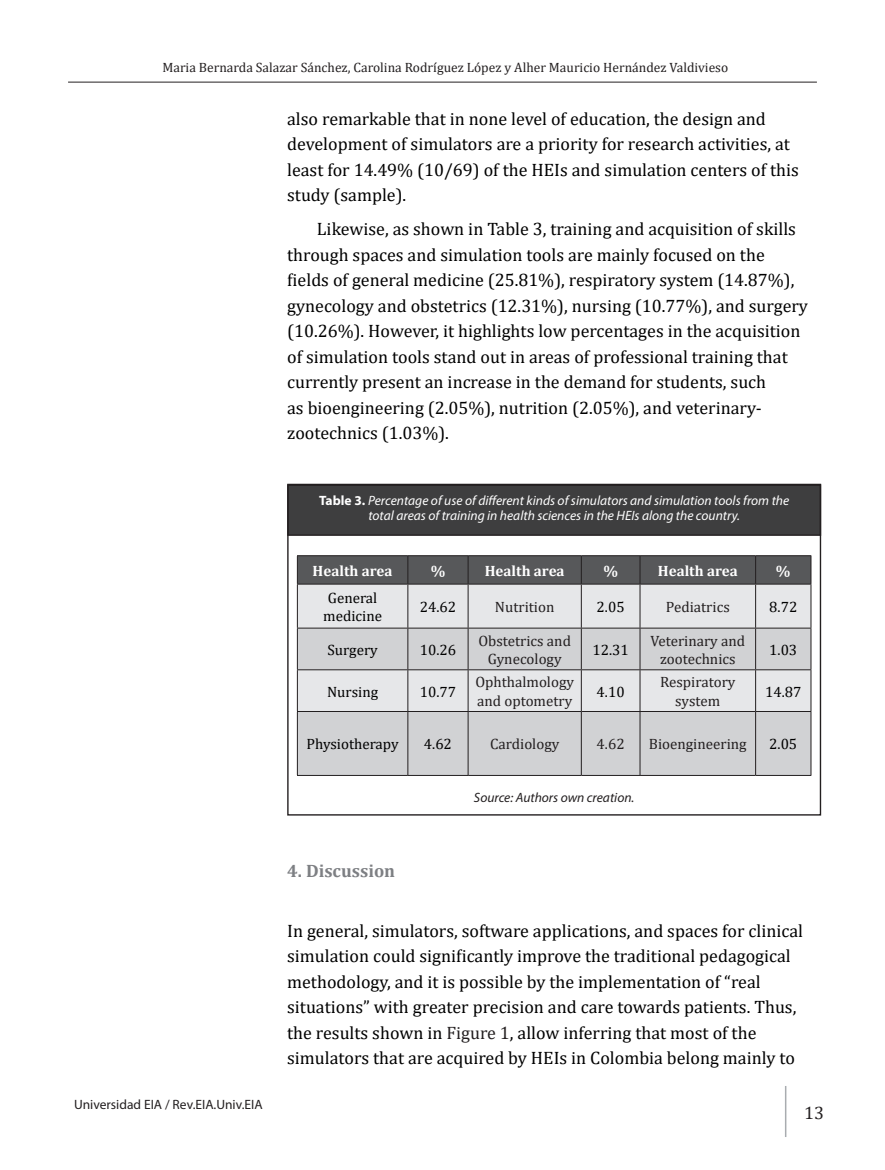
<style>
.page{position:relative;width:885px;height:1170px;background:#fff}
.page>*{position:absolute;margin:0;border:0;box-sizing:border-box;transform-origin:0 0}
.t1{font:18px/25.5px "Cambria";color:#000}
.t2{font:700 18px "Cambria";color:#7d7f83}
.t3{font:18px "Cambria";color:#231f20}
.t4{font:15px/18px "Cambria";color:#231f20;text-align:center}
.t5{font:15px/18px "Cambria";color:#000;text-align:center}
.t6{font:700 15px "Cambria";color:#fff}
.t7{font:italic 13.5px/14.5px "Myriad Pro";color:#fff;text-align:center}
.t8{font:13.5px "Cambria";color:#231f20}
.t9{font:13.5px "Myriad Pro";color:#231f20}
.t10{font:italic 13.5px "Myriad Pro";color:#231f20}
.s1{font-weight:700;font-style:normal}
.s2{color:#231f20}
</style>
<div class="page">
<hr style="left:68px;top:82px;width:748px;height:1px;background:#231f20">
<hr style="left:784px;top:1085px;width:2px;height:51px;background:#a9acb0">
<div style="left:288px;top:484px;width:532px;height:51px;background:#3e3e3f"></div>
<div style="left:287px;top:483px;width:534px;height:53px;border:1px solid #231f20"></div>
<div style="left:298px;top:584px;width:512px;height:43px;background:#e6e7e9"></div>
<svg style="left:298px;top:628px;width:512px;height:147px;background:#d4d5d7"></svg>
<svg style="left:297px;top:555px;width:514px;height:28px;background:#555658"></svg>
<hr style="left:297px;top:583px;width:111px;height:1px;background:#231f20">
<hr style="left:297px;top:584px;width:1px;height:43px;background:#231f20">
<hr style="left:408px;top:583px;width:60px;height:1px;background:#231f20">
<hr style="left:407px;top:584px;width:1px;height:43px;background:#231f20">
<hr style="left:468px;top:583px;width:113px;height:1px;background:#231f20">
<hr style="left:467px;top:584px;width:1px;height:43px;background:#231f20">
<hr style="left:581px;top:583px;width:59px;height:1px;background:#231f20">
<hr style="left:581px;top:584px;width:1px;height:43px;background:#231f20">
<hr style="left:640px;top:583px;width:115px;height:1px;background:#231f20">
<hr style="left:639px;top:584px;width:1px;height:43px;background:#231f20">
<hr style="left:755px;top:583px;width:56px;height:1px;background:#231f20">
<hr style="left:755px;top:584px;width:1px;height:43px;background:#231f20">
<hr style="left:810px;top:584px;width:1px;height:43px;background:#231f20">
<hr style="left:297px;top:627px;width:111px;height:1px;background:#231f20">
<hr style="left:297px;top:628px;width:1px;height:41px;background:#231f20">
<hr style="left:408px;top:627px;width:60px;height:1px;background:#231f20">
<hr style="left:407px;top:628px;width:1px;height:41px;background:#231f20">
<hr style="left:468px;top:627px;width:113px;height:1px;background:#231f20">
<hr style="left:467px;top:628px;width:1px;height:41px;background:#231f20">
<hr style="left:581px;top:627px;width:59px;height:1px;background:#231f20">
<hr style="left:581px;top:628px;width:1px;height:41px;background:#231f20">
<hr style="left:640px;top:627px;width:115px;height:1px;background:#231f20">
<hr style="left:639px;top:628px;width:1px;height:41px;background:#231f20">
<hr style="left:755px;top:627px;width:56px;height:1px;background:#231f20">
<hr style="left:755px;top:628px;width:1px;height:41px;background:#231f20">
<hr style="left:810px;top:628px;width:1px;height:41px;background:#231f20">
<hr style="left:297px;top:669px;width:111px;height:1px;background:#231f20">
<hr style="left:297px;top:670px;width:1px;height:41px;background:#231f20">
<hr style="left:408px;top:669px;width:60px;height:1px;background:#231f20">
<hr style="left:407px;top:670px;width:1px;height:41px;background:#231f20">
<hr style="left:468px;top:669px;width:113px;height:1px;background:#231f20">
<hr style="left:467px;top:670px;width:1px;height:41px;background:#231f20">
<hr style="left:581px;top:669px;width:59px;height:1px;background:#231f20">
<hr style="left:581px;top:670px;width:1px;height:41px;background:#231f20">
<hr style="left:640px;top:669px;width:115px;height:1px;background:#231f20">
<hr style="left:639px;top:670px;width:1px;height:41px;background:#231f20">
<hr style="left:755px;top:669px;width:56px;height:1px;background:#231f20">
<hr style="left:755px;top:670px;width:1px;height:41px;background:#231f20">
<hr style="left:810px;top:670px;width:1px;height:41px;background:#231f20">
<hr style="left:297px;top:711px;width:111px;height:1px;background:#231f20">
<hr style="left:297px;top:711px;width:1px;height:64px;background:#231f20">
<hr style="left:408px;top:711px;width:60px;height:1px;background:#231f20">
<hr style="left:407px;top:711px;width:1px;height:64px;background:#231f20">
<hr style="left:468px;top:711px;width:113px;height:1px;background:#231f20">
<hr style="left:467px;top:711px;width:1px;height:64px;background:#231f20">
<hr style="left:581px;top:711px;width:59px;height:1px;background:#231f20">
<hr style="left:581px;top:711px;width:1px;height:64px;background:#231f20">
<hr style="left:640px;top:711px;width:115px;height:1px;background:#231f20">
<hr style="left:639px;top:711px;width:1px;height:64px;background:#231f20">
<hr style="left:755px;top:711px;width:56px;height:1px;background:#231f20">
<hr style="left:755px;top:711px;width:1px;height:64px;background:#231f20">
<hr style="left:810px;top:711px;width:1px;height:64px;background:#231f20">
<hr style="left:297px;top:775px;width:111px;height:1px;background:#231f20">
<hr style="left:408px;top:775px;width:60px;height:1px;background:#231f20">
<hr style="left:468px;top:775px;width:113px;height:1px;background:#231f20">
<hr style="left:581px;top:775px;width:59px;height:1px;background:#231f20">
<hr style="left:640px;top:775px;width:115px;height:1px;background:#231f20">
<hr style="left:755px;top:775px;width:56px;height:1px;background:#231f20">
<p class="t8" style="left:162px;top:60px;width:567px">Maria Bernarda Salazar Sánchez, Carolina Rodríguez López y Alher Mauricio Hernández Valdivieso</p>
<p class="t1" style="left:287px;top:106px;width:513px">also remarkable that in none level of education, the design and development of simulators are a priority for research activities, at least for 14.49% (10/69) of the HEIs and simulation centers of this study (sample).</p>
<p class="t1" style="left:287px;top:216px;width:522px;text-indent:30px">Likewise, as shown in Table 3, training and acquisition of skills through spaces and simulation tools are mainly focused on the fields of general medicine (25.81%), respiratory system (14.87%), gynecology and obstetrics (12.31%), nursing (10.77%), and surgery (10.26%). However, it highlights low percentages in the acquisition of simulation tools stand out in areas of professional training that currently present an increase in the demand for students, such<br>as bioengineering (2.05%), nutrition (2.05%), and veterinary&shy;zootechnics (1.03%).</p>
<p class="t7" style="left:319px;top:493px;width:471px"><span class="s1">Table 3.</span> Percentage of use of different kinds of simulators and simulation tools from the total areas of training in health sciences in the HEIs along the country.</p>
<p class="t6" style="left:312px;top:560px;width:81px">Health area</p>
<p class="t6" style="left:430px;top:560px;width:16px">%</p>
<p class="t6" style="left:484px;top:560px;width:81px">Health area</p>
<p class="t6" style="left:603px;top:560px;width:16px">%</p>
<p class="t6" style="left:657px;top:560px;width:81px">Health area</p>
<p class="t6" style="left:775px;top:560px;width:16px">%</p>
<p class="t5" style="left:323px;top:588px;width:60px">General medicine</p>
<p class="t5" style="left:420px;top:597px;width:38px">24.62</p>
<p class="t4" style="left:495px;top:597px;width:61px">Nutrition</p>
<p class="t5" style="left:596px;top:597px;width:30px">2.05</p>
<p class="t4" style="left:665px;top:597px;width:65px">Pediatrics</p>
<p class="t5" style="left:769px;top:597px;width:30px">8.72</p>
<p class="t5" style="left:327px;top:640px;width:52px">Surgery</p>
<p class="t5" style="left:420px;top:640px;width:38px">10.26</p>
<p class="t4" style="left:478px;top:631px;width:94px">Obstetrics and<br>Gynecology</p>
<p class="t5" style="left:592px;top:640px;width:38px">12.31</p>
<p class="t4" style="left:650px;top:631px;width:96px">Veterinary and zootechnics</p>
<p class="t5" style="left:769px;top:640px;width:30px">1.03</p>
<p class="t5" style="left:327px;top:682px;width:53px">Nursing</p>
<p class="t5" style="left:420px;top:682px;width:38px">10.77</p>
<p class="t4" style="left:475px;top:673px;width:100px;text-align:left">Ophthalmology and optometry</p>
<p class="t5" style="left:596px;top:682px;width:30px">4.10</p>
<p class="t4" style="left:660px;top:673px;width:77px">Respiratory system</p>
<p class="t5" style="left:765px;top:682px;width:38px">14.87</p>
<p class="t5" style="left:306px;top:735px;width:94px">Physiotherapy</p>
<p class="t5" style="left:424px;top:735px;width:30px">4.62</p>
<p class="t4" style="left:490px;top:735px;width:71px">Cardiology</p>
<p class="t4" style="left:596px;top:735px;width:30px">4.62</p>
<p class="t4" style="left:648px;top:735px;width:99px">Bioengineering</p>
<p class="t5" style="left:769px;top:735px;width:30px">2.05</p>
<p class="t2" style="left:287px;top:858px;width:109px">4. Discussion</p>
<p class="t10" style="left:474px;top:789px;width:162px">Source: Authors own creation.</p>
<p class="t9" style="left:74px;top:1095px;width:190px">Universidad EIA / Rev.EIA.Univ.EIA</p>
<p class="t1" style="left:287px;top:917px;width:517px">In general, simulators, software applications, and spaces for clinical simulation could significantly improve the traditional pedagogical methodology, and it is possible by the implementation of “real situations” with greater precision and care towards patients. Thus, the results shown in <span class="s2">Figure 1</span>, allow inferring that most of the simulators that are acquired by HEIs in Colombia belong mainly to</p>
<p class="t3" style="left:804px;top:1101px;width:21px">13</p>
</div>
